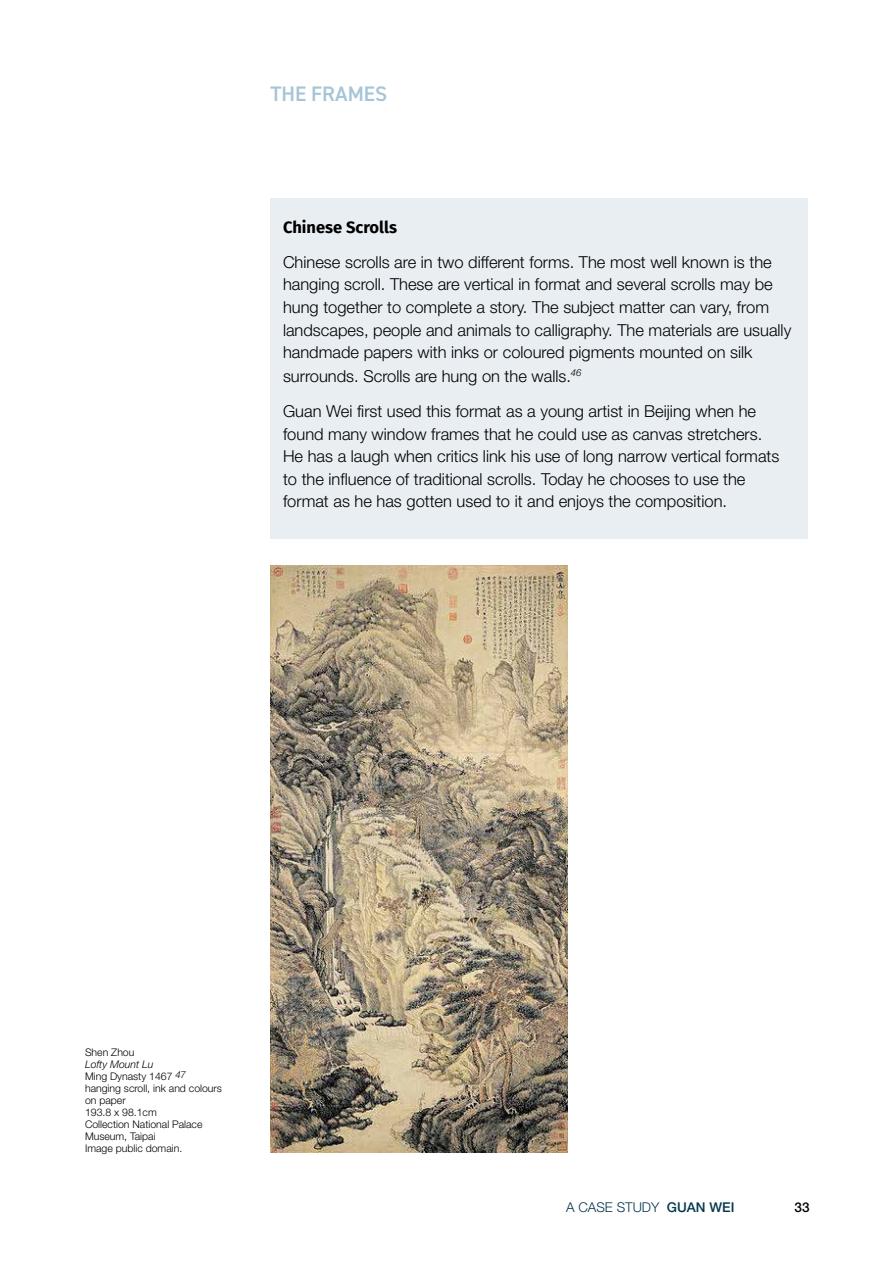
<style>
.page{position:relative;width:893px;height:1263px;background:#fff}
.page>*{position:absolute;margin:0;border:0;box-sizing:border-box;transform-origin:0 0}
.t1{font:600 21px "DIN2014";color:#a6c5d6}
.t2{font:300 16.5px/22.5px "Helvetica Neue LT Std";color:#000}
.t3{font:700 16.5px "Fira Sans";color:#000}
.t4{font:300 13.5px "Helvetica Neue LT Std";color:#07374d}
.t5{font:500 13.5px "Helvetica Neue LT Std";color:#000}
.t6{font:300 10.5px/12px "Helvetica Neue LT Std";color:#000}
.t7{font:italic 300 10.5px "Helvetica Neue LT Std";color:#000}
.t8{font:italic 300 9.6px "Helvetica Neue LT Std";color:#000}
.s1{font-weight:500}
</style>
<div class="page">
<div style="left:270px;top:199px;width:538px;height:340px;background:#e9eef3"></div>
<img style="left:270px;top:566px;width:297px;height:586px">
<p class="t1" style="left:270px;top:80px;width:118px">THE FRAMES</p>
<p class="t3" style="left:283px;top:213px;width:115px">Chinese Scrolls</p>
<p class="t2" style="left:283px;top:250px;width:510px">Chinese scrolls are in two different forms. The most well known is the hanging scroll. These are vertical in format and several scrolls may be hung together to complete a story. The subject matter can vary, from landscapes, people and animals to calligraphy. The materials are usually handmade papers with inks or coloured pigments mounted on silk</p>
<p class="t2" style="left:283px;top:358px;width:475px;line-height:35.2px">surrounds. Scrolls are hung on the walls.<sup>46<br></sup>Guan Wei first used this format as a young artist in Beijing when he</p>
<p class="t2" style="left:283px;top:422px;width:498px">found many window frames that he could use as canvas stretchers.<br>He has a laugh when critics link his use of long narrow vertical formats to the influence of traditional scrolls. Today he chooses to use the format as he has gotten used to it and enjoys the composition.</p>
<p class="t6" style="left:85px;top:1046px;width:51px">Shen Zhou</p>
<p class="t7" style="left:85px;top:1058px;width:70px">Lofty Mount Lu</p>
<p class="t6" style="left:85px;top:1070px;width:138px">Ming Dynasty 1467<br>hanging scroll, ink and colours on paper<br>193.8 x 98.1cm<br>Collection National Palace<br>Museum, Taipai<br>Image public domain.</p>
<p class="t8" style="left:175px;top:1068px;width:12px">47</p>
<p class="t4" style="left:566px;top:1199px;width:170px">A CASE STUDY <span class="s1">GUAN WEI</span></p>
<p class="t5" style="left:795px;top:1199px;width:17px">33</p>
</div>
